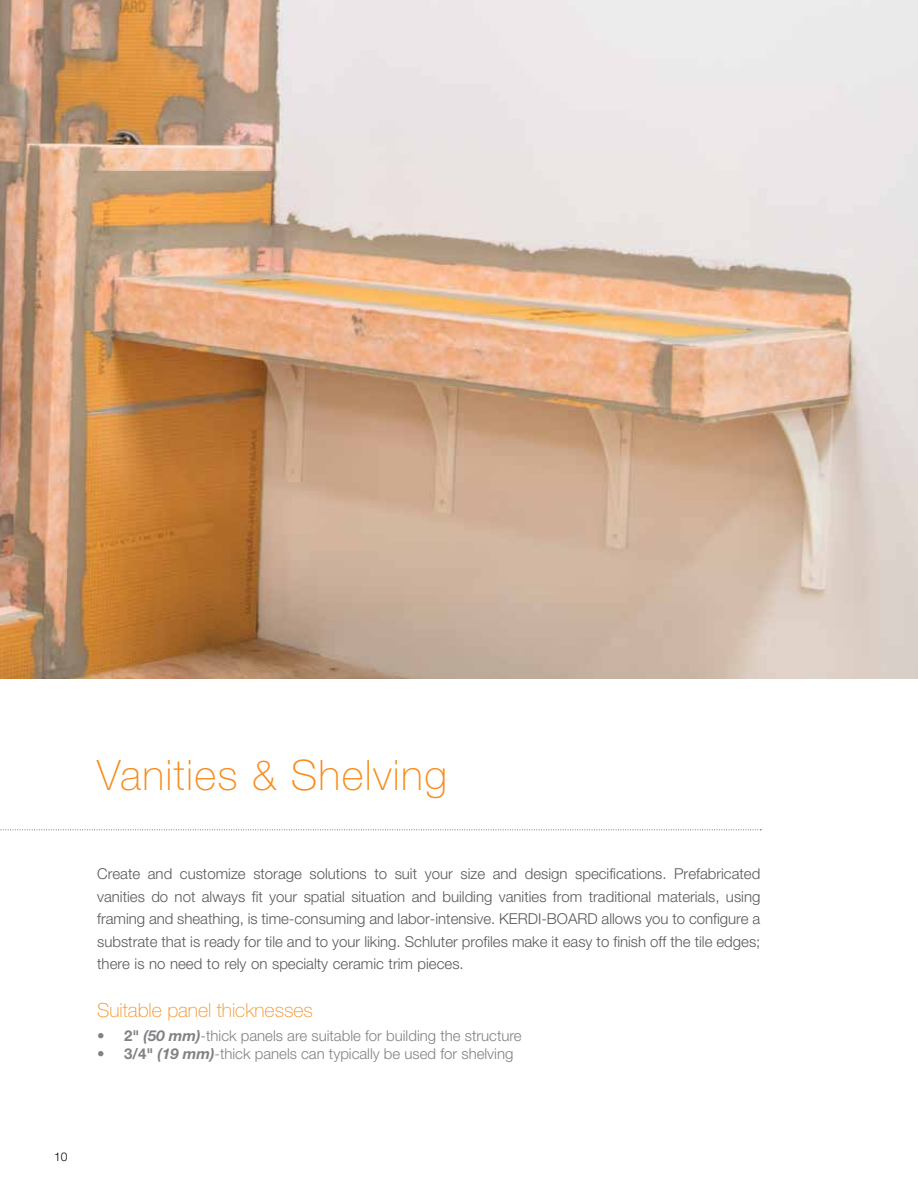
<style>
.page{position:relative;width:918px;height:1188px;background:#fff}
.page>*{position:absolute;margin:0;border:0;box-sizing:border-box;transform-origin:0 0}
.t1{font:100 42px "Helvetica Neue LT Pro";letter-spacing:.03em;color:#f78d1e}
.t2{font:100 19.5px "Helvetica Neue LT Pro";color:#f78d1e}
.t3{font:300 15px/22.5px "Helvetica Neue LT Pro";color:#58595b;text-align:justify}
.t4{font:300 15px "Helvetica Neue LT Pro";color:#808285}
.t5{font:300 12px "Helvetica Neue LT Pro";color:#000}
.s1{font-weight:700}
.s2{font-weight:700;font-style:italic}
</style>
<div class="page">
<svg style="left:0;top:829px;width:761px;height:1px"></svg>
<img style="left:0;top:0;width:918px;height:678px">
<h1 class="t1" style="left:97px;top:751px;width:351px">Vanities &amp; Shelving</h1>
<p class="t3" style="left:97px;top:863px;width:665px">Create and customize storage solutions to suit your size and design specifications. Prefabricated vanities do not always fit your spatial situation and building vanities from traditional materials, using framing and sheathing, is time-consuming and labor-intensive. KERDI-BOARD allows you to configure a substrate that is ready for tile and to your liking. Schluter profiles make it easy to finish off the tile edges; there is no need to rely on specialty ceramic trim pieces.</p>
<h2 class="t2" style="left:97px;top:999px;width:217px">Suitable panel thicknesses</h2>
<p class="t4" style="left:97px;top:1027px;width:426px"><span class="s1">• 2"</span> <span class="s2">(50 mm)</span>-thick panels are suitable for building the structure</p>
<p class="t4" style="left:97px;top:1045px;width:418px"><span class="s1">• 3/4"</span> <span class="s2">(19 mm)</span>-thick panels can typically be used for shelving</p>
<p class="t5" style="left:54px;top:1149px;width:15px">10</p>
</div>
